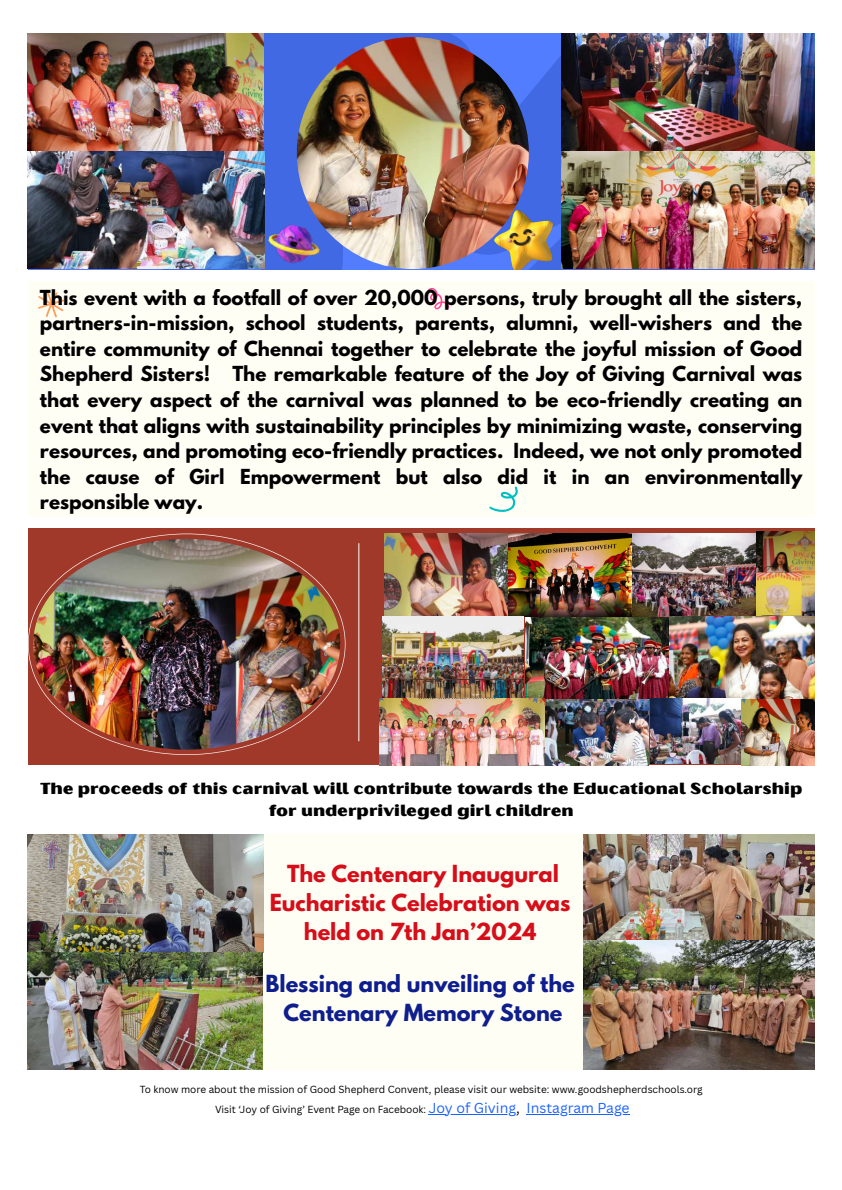
<style>
.page{position:relative;width:842px;height:1190px;background:#fff}
.page>*{position:absolute;margin:0;border:0;box-sizing:border-box;transform-origin:0 0}
.t1{font:700 20.9px/29.1px "League Spartan";color:#d60e1a;text-align:center}
.t2{font:700 20.9px/29.1px "League Spartan";color:#0f1e8d;text-align:center}
.t3{font:700 18.4px/25.6px "League Spartan";color:#000;text-align:justify}
.t4{font:16px/22.5px "Oilvare Base";letter-spacing:-.005em;color:#000;text-align:center}
.t5{font:10px/20.2px "Canva Sans";color:#000;text-align:center}
.s1{font-size:14px;color:#1a62ff}
.s2{font-size:14px}
</style>
<div class="page">
<hr style="left:429px;top:1114px;width:87px;height:1px;background:#1a62ff">
<hr style="left:527px;top:1114px;width:103px;height:1px;background:#1a62ff">
<svg style="left:263px;top:33px;width:169px;height:236px;background:#436ae3"></svg>
<svg style="left:432px;top:33px;width:129px;height:236px;background:#4872f0"></svg>
<img style="left:495px;top:210px;width:58px;height:59px">
<img style="left:265px;top:220px;width:59px;height:49px">
<img style="left:297px;top:37px;width:232px;height:232px;border-radius:50%">
<img style="left:28px;top:33px;width:235px;height:118px">
<img style="left:28px;top:151px;width:237px;height:118px">
<img style="left:561px;top:33px;width:253px;height:236px">
<div style="left:28px;top:281px;width:786px;height:236px;background:#fffef5"></div>
<svg style="left:489px;top:486px;width:29px;height:26px"></svg>
<svg style="left:427px;top:287px;width:23px;height:23px"></svg>
<svg style="left:38px;top:292px;width:26px;height:26px"></svg>
<div style="left:28px;top:529px;width:786px;height:236px;background:#a1392b"></div>
<img style="left:28px;top:539px;width:317px;height:211px">
<hr style="left:358px;top:543px;width:1px;height:198px;background:#fff">
<img style="left:385px;top:533px;width:371px;height:84px">
<img style="left:382px;top:617px;width:141px;height:81px">
<img style="left:757px;top:531px;width:57px;height:86px">
<img style="left:525px;top:617px;width:289px;height:82px">
<img style="left:379px;top:698px;width:165px;height:67px">
<img style="left:546px;top:699px;width:268px;height:66px">
<div style="left:28px;top:834px;width:786px;height:235px;background:#fffef5"></div>
<img style="left:583px;top:835px;width:231px;height:234px">
<img style="left:28px;top:835px;width:235px;height:235px">
<p class="t3" style="left:40px;top:287px;width:764px">This event with a footfall of over 20,000 persons, truly brought all the sisters, partners-in-mission, school students, parents, alumni, well-wishers and the entire community of Chennai together to celebrate the joyful mission of Good Shepherd Sisters! The remarkable feature of the Joy of Giving Carnival was that every aspect of the carnival was planned to be eco-friendly creating an event that aligns with sustainability principles by minimizing waste, conserving resources, and promoting eco-friendly practices. Indeed, we not only promoted the cause of Girl Empowerment but also did it in an environmentally responsible way.</p>
<p class="t4" style="left:40px;top:777px;width:764px">The proceeds of this carnival will contribute towards the Educational Scholarship for underprivileged girl children</p>
<p class="t1" style="left:270px;top:862px;width:302px">The Centenary Inaugural<br>Eucharistic Celebration was held on 7th Jan’2024</p>
<p class="t2" style="left:266px;top:971px;width:311px">Blessing and unveiling of the<br>Centenary Memory Stone</p>
<p class="t5" style="left:140px;top:1079px;width:564px">To know more about the mission of Good Shepherd Convent, please visit our website: www.goodshepherdschools.org<br>Visit ‘Joy of Giving’ Event Page on Facebook: <span class="s1">Joy of Giving</span><span class="s2">,</span> <span class="s1">Instagram Page</span></p>
</div>
